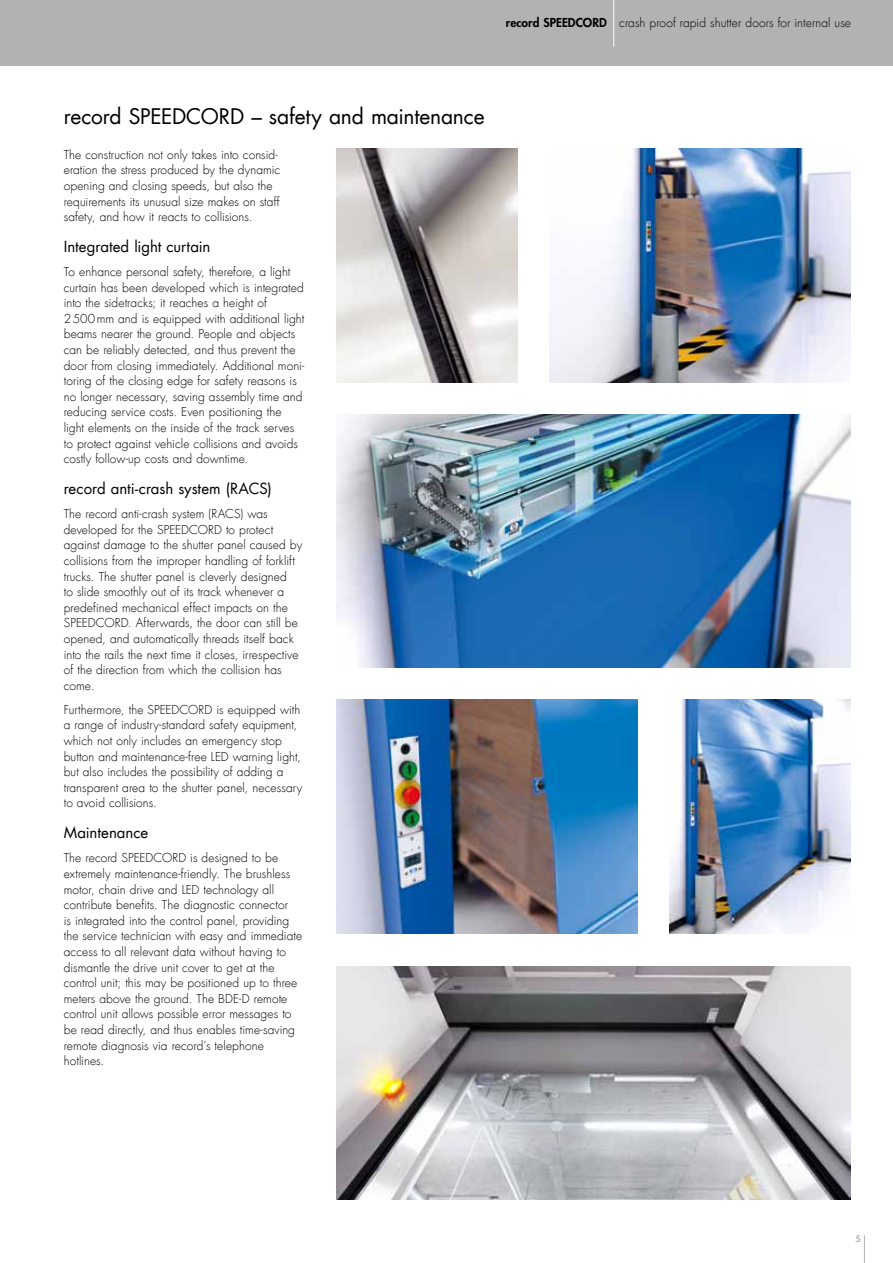
<style>
.page{position:relative;width:893px;height:1263px;background:#fff}
.page>*{position:absolute;margin:0;border:0;box-sizing:border-box;transform-origin:0 0}
.t1{font:21px "Futura Com";letter-spacing:-.01em;color:#000}
.t2{font:15px "Futura Com";letter-spacing:-.005em;color:#000}
.t3{font:300 12px/15.6px "Futura Com";letter-spacing:.005em;color:#000}
.t4{font:800 9px "Futura Std";color:#b1b2b3}
.s1{font-family:"Futura Std";font-weight:800}
</style>
<div class="page">
<div style="left:0;top:0;width:893px;height:66px;background:#b1b2b3"></div>
<svg style="left:864px;top:1235px;width:1px;height:28px"></svg>
<img style="left:337px;top:699px;width:301px;height:234px">
<img style="left:337px;top:966px;width:513px;height:233px">
<img style="left:337px;top:415px;width:513px;height:253px">
<img style="left:549px;top:149px;width:301px;height:234px">
<img style="left:670px;top:699px;width:180px;height:234px">
<img style="left:337px;top:149px;width:180px;height:234px">
<hr style="left:613px;top:0;width:1px;height:47px;background:#fff">
<p class="t3" style="left:506px;top:15px;width:347px"><span class="s1">record Speedcord</span> crash proof rapid shutter doors for internal use</p>
<h1 class="t1" style="left:64px;top:102px;width:422px">record SPEEDCORD – safety and maintenance</h1>
<p class="t3" style="left:64px;top:147px;width:218px">The construction not only takes into consid&shy;eration the stress produced by the dynamic opening and closing speeds, but also the requirements its unusual size makes on staff safety, and how it reacts to collisions.</p>
<p class="t2" style="left:64px;top:236px;width:148px">Integrated light curtain</p>
<p class="t3" style="left:64px;top:264px;width:242px">To enhance personal safety, therefore, a light curtain has been developed which is integrated into the sidetracks; it reaches a height of 2500mm and is equipped with additional light beams nearer the ground. People and objects can be reliably detected, and thus prevent the door from closing immediately. Additional moni&shy;toring of the closing edge for safety reasons is no longer necessary, saving assembly time and reducing service costs. Even positioning the light elements on the inside of the track serves to protect against vehicle collisions and avoids costly follow-up costs and downtime.</p>
<p class="t2" style="left:64px;top:478px;width:210px">record anti-crash system (RACS)</p>
<p class="t3" style="left:64px;top:506px;width:240px">The record anti-crash system (RACS) was developed for the SPEEDCORD to protect against damage to the shutter panel caused by collisions from the improper handling of forklift trucks. The shutter panel is cleverly designed<br>to slide smoothly out of its track whenever a predefined mechanical effect impacts on the SPEEDCORD. Afterwards, the door can still be opened, and automatically threads itself back into the rails the next time it closes, irrespective of the direction from which the collision has come.</p>
<p class="t3" style="left:64px;top:702px;width:240px">Furthermore, the SPEEDCORD is equipped with a range of industry-standard safety equipment, which not only includes an emergency stop button and maintenance-free LED warning light, but also includes the possibility of adding a transparent area to the shutter panel, necessary to avoid collisions.</p>
<p class="t2" style="left:64px;top:822px;width:86px">Maintenance</p>
<p class="t3" style="left:64px;top:850px;width:240px">The record SPEEDCORD is designed to be extremely maintenance-friendly. The brushless motor, chain drive and LED technology all contribute benefits. The diagnostic connector<br>is integrated into the control panel, providing the service technician with easy and immediate access to all relevant data without having to dismantle the drive unit cover to get at the control unit; this may be positioned up to three meters above the ground. The BDE-D remote control unit allows possible error messages to be read directly, and thus enables time-saving remote diagnosis via record’s telephone hotlines.</p>
<p class="t4" style="left:855px;top:1233px;width:7px">5</p>
</div>
